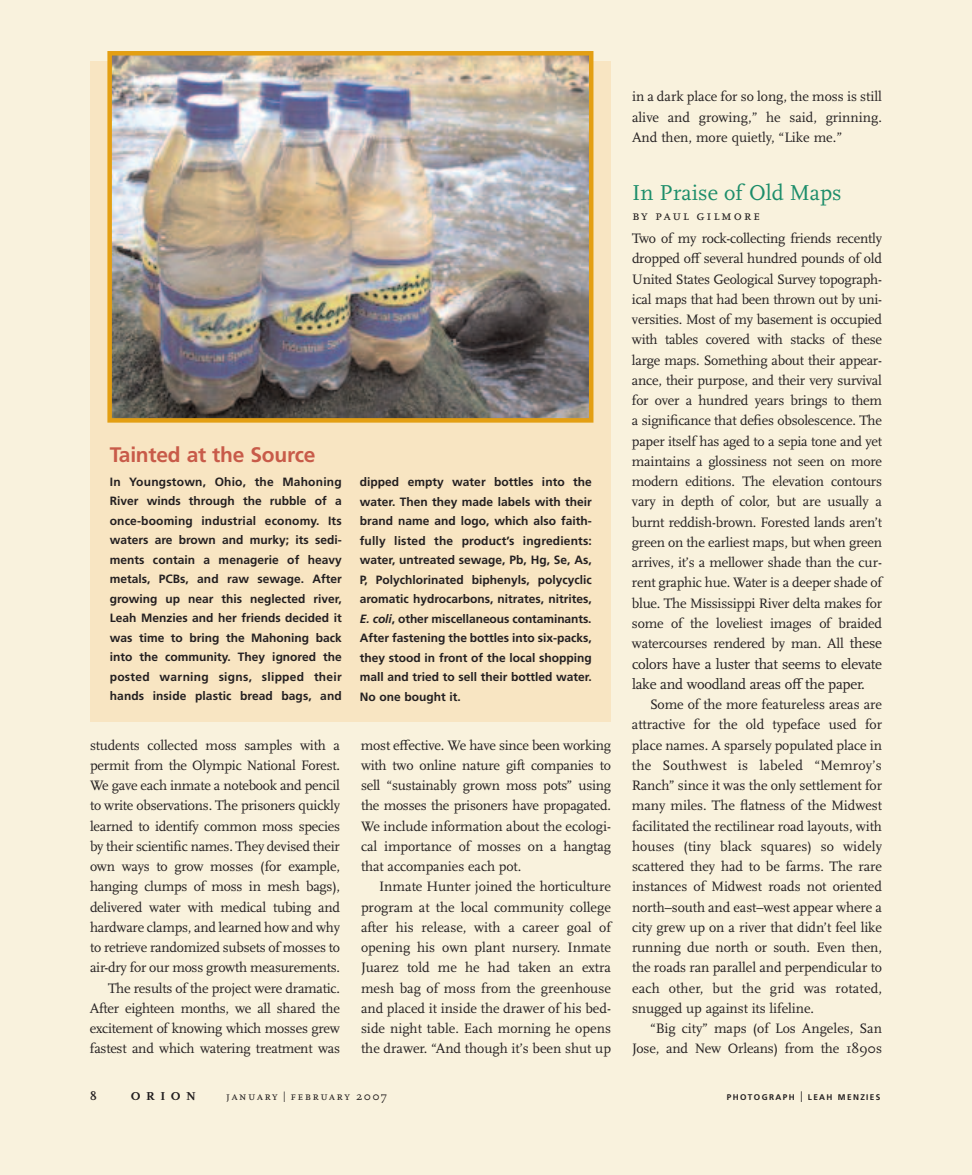
<style>
.page{position:relative;width:972px;height:1175px;background:#fff}
.page>*{position:absolute;margin:0;border:0;box-sizing:border-box;transform-origin:0 0}
.t1{font:22.5px "Scala";color:#1c8d6a}
.t2{font:700 21px "Frutiger";letter-spacing:-.01em;color:#c85b49}
.t3{font:15px/20.2px "Scala";letter-spacing:-.02em;color:#231f20}
.t4{font:14.25px/20.2px "Scala";letter-spacing:-.02em;color:#231f20;text-align:justify}
.t5{font:14.25px "Scala Caps";letter-spacing:.12em;color:#231f20}
.t6{font:700 12px/19.5px "Frutiger";color:#231f20;text-align:justify}
.t7{font:12px "Scala Caps";letter-spacing:.12em;color:#231f20}
.t8{font:700 12px "Scala";letter-spacing:.42em;color:#231f20;scale:1.1 1}
.t9{font:700 12px "Scala";letter-spacing:.42em;color:#231f20}
.t10{font:700 8.25px "Frutiger";letter-spacing:.165em;color:#231f20}
.s1{font-style:italic}
.s2{font-family:"Scala Regular Expert"}
.s3{font-family:"Frutiger";font-weight:700;font-size:15px}
.s4{font-size:15px}
.s5{font-size:14.25px}
</style>
<div class="page">
<div style="left:0;top:0;width:972px;height:1174px;background:#f9f2dd"></div>
<div style="left:90px;top:61px;width:521px;height:661px;background:#f8e5c2"></div>
<img style="left:112px;top:56px;width:476px;height:361px">
<div style="left:107px;top:51px;width:486px;height:371px;border:4px solid #e39f13"></div>
<h2 class="t2" style="left:110px;top:446px;width:207px">Tainted at the Source</h2>
<p class="t6" style="left:110px;top:473px;width:234px">In Youngstown, Ohio, the Mahoning River winds through the rubble of a once-booming industrial economy. Its waters are brown and murky; its sedi&shy;ments contain a menagerie of heavy metals, PCBs, and raw sewage. After growing up near this neglected river, Leah Menzies and her friends decided it was time to bring the Mahoning back into the community. They ignored the posted warning signs, slipped their hands inside plastic bread bags, and</p>
<p class="t6" style="left:360px;top:473px;width:234px">dipped empty water bottles into the water. Then they made labels with their brand name and logo, which also faith&shy;fully listed the product’s ingredients: water, untreated sewage, Pb, Hg, Se, As, P, Polychlorinated biphenyls, polycyclic aromatic hydrocarbons, nitrates, nitrites, <span class="s1">E. coli</span>, other miscellaneous contaminants.<br>After fastening the bottles into six-packs, they stood in front of the local shopping mall and tried to sell their bottled water.<br>No one bought it.</p>
<p class="t4" style="left:90px;top:736px;width:252px;text-align:right">students collected moss samples with a permit from the Olympic National Forest.<br>We gave each inmate a notebook and pencil to write observations. The prisoners quickly learned to identify common moss species by their scienti<span class="s2">&gt;</span>c names. They devised their own ways to grow mosses (for example, hanging clumps of moss in mesh bags), delivered water with medical tubing and hardware clamps, and learned how and why to retrieve randomized subsets of mosses to air-dry for our moss growth measurements.<br>The results of the project were dramatic.<br>After eighteen months, we all shared the excitement of knowing which mosses grew fastest and which watering treatment was</p>
<p class="t4" style="left:361px;top:736px;width:252px">most e<span class="s2">=</span>ective. We have since been working with two online nature gift companies to sell “sustainably grown moss pots” using the mosses the prisoners have propagated.<br>We include information about the ecologi&shy;cal importance of mosses on a hangtag that accompanies each pot.</p>
<p class="t4" style="left:361px;top:878px;width:252px;text-indent:18px">Inmate Hunter joined the horticulture program at the local community college after his release, with a career goal of opening his own plant nursery. Inmate Juarez told me he had taken an extra mesh bag of moss from the greenhouse and placed it inside the drawer of his bed&shy;side night table. Each morning he opens the drawer. “And though it’s been shut up</p>
<p class="t9" style="left:90px;top:1091px;width:8px">8</p>
<p class="t7" style="left:284px;top:1091px;width:105px"><span class="s3">I</span> february 2007</p>
<p class="t8" style="left:131px;top:1091px;width:61px">ORION</p>
<p class="t7" style="left:226px;top:1091px;width:53px">january</p>
<p class="t4" style="left:632px;top:88px;width:252px">in a dark place for so long, the moss is still alive and growing,” he said, grinning.<br>And then, more quietly, “Like me.”</p>
<h1 class="t1" style="left:632px;top:184px;width:211px">In Praise of Old Maps</h1>
<p class="t5" style="left:632px;top:210px;width:129px">by paul gilmore</p>
<p class="t4" style="left:632px;top:230px;width:252px">Two of my rock-collecting friends recently dropped o<span class="s2">=</span> several hundred pounds of old United States Geological Survey topograph&shy;ical maps that had been thrown out by uni&shy;versities. Most of my basement is occupied with tables covered with stacks of these large maps. Something about their appear&shy;ance, their purpose, and their very survival for over a hundred years brings to them a signi<span class="s2">&gt;</span>cance that de<span class="s2">&gt;</span>es obsolescence. The paper itself has aged to a sepia tone and yet maintains a glossiness not seen on more modern editions. The elevation contours vary in depth of color, but are usually a burnt reddish-brown. Forested lands aren’t green on the earliest maps, but when green arrives, it’s a mellower shade than the cur&shy;rent graphic hue. Water is a deeper shade of blue. The Mississippi River delta makes for some of the loveliest images of braided watercourses rendered by man. All <span class="s4">these</span></p>
<p class="t3" style="left:632px;top:655px;width:252px">colors have a luster that seems to elevate lake and woodland areas o<span class="s2">=</span> the paper.</p>
<p class="t4" style="left:632px;top:695px;width:252px;text-indent:18px">Some of the more featureless areas are attractive for the old typeface used for place names. A sparsely populated place in the Southwest is labeled “Memroy’s Ranch” since it was the only settlement for many miles. The <span class="s2">?</span>atness of the Midwest facilitated the rectilinear road layouts, with houses (tiny black squares) so widely scattered they had to be farms. The rare instances of Midwest roads not oriented north–south and east–west appear where a city grew up on a river that didn’t feel like running due north or south. Even then, the roads ran parallel and perpendicular to each other, but the grid was rotated, snugged up against its lifeline.</p>
<p class="t4" style="left:632px;top:1019px;width:252px;text-align:right">“Big city” maps (of Los Angeles, San<br>Jose, and New Orleans) from the 1890s</p>
<p class="t10" style="left:727px;top:1093px;width:155px">PHOTOGRAPH <span class="s5">l</span> LEAH MENZIES</p>
</div>
